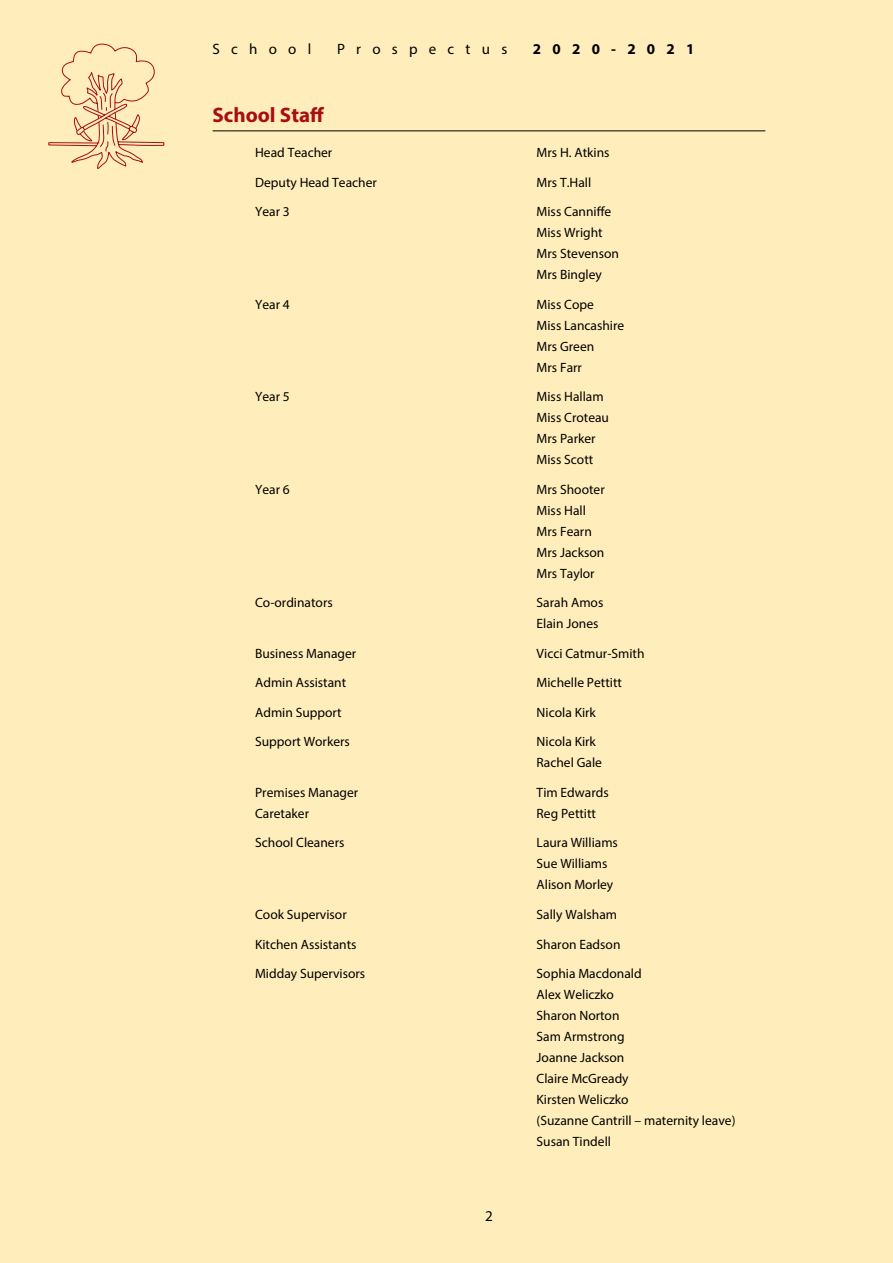
<style>
.page{position:relative;width:893px;height:1263px;background:#feb}
.page>*{position:absolute;margin:0;border:0;box-sizing:border-box;transform-origin:0 0}
.t1{font:700 21px "Myriad Pro";color:#a70e13}
.t2{font:15px "Myriad Pro";letter-spacing:.75em;color:#000}
.t3{font:700 15px "Myriad Pro";letter-spacing:.75em;color:#000}
.t4{font:13.5px/21px "Myriad Pro";color:#000}
</style>
<div class="page">
<svg style="left:48px;top:44px;width:116px;height:125px"></svg>
<hr style="left:213px;top:131px;width:552px;height:1px;background:#000">
<p class="t2" style="left:213px;top:39px;width:100px">School</p>
<p class="t2" style="left:337px;top:39px;width:172px">Prospectus</p>
<p class="t3" style="left:533px;top:39px;width:163px">2020-2021</p>
<h1 class="t1" style="left:213px;top:101px;width:113px">School Staff</h1>
<p class="t4" style="left:255px;top:142px;width:79px">Head Teacher</p>
<p class="t4" style="left:537px;top:142px;width:74px">Mrs H. Atkins</p>
<p class="t4" style="left:255px;top:172px;width:123px">Deputy Head Teacher</p>
<p class="t4" style="left:537px;top:172px;width:56px">Mrs T.Hall</p>
<p class="t4" style="left:255px;top:201px;width:36px">Year 3</p>
<p class="t4" style="left:537px;top:201px;width:84px">Miss Canniffe<br>Miss Wright<br>Mrs Stevenson<br>Mrs Bingley</p>
<p class="t4" style="left:255px;top:294px;width:36px">Year 4</p>
<p class="t4" style="left:537px;top:294px;width:89px">Miss Cope<br>Miss Lancashire<br>Mrs Green<br>Mrs Farr</p>
<p class="t4" style="left:255px;top:386px;width:36px">Year 5</p>
<p class="t4" style="left:537px;top:386px;width:74px">Miss Hallam<br>Miss Croteau<br>Mrs Parker<br>Miss Scott</p>
<p class="t4" style="left:255px;top:479px;width:36px">Year 6</p>
<p class="t4" style="left:537px;top:479px;width:70px">Mrs Shooter<br>Miss Hall<br>Mrs Fearn<br>Mrs Jackson<br>Mrs Taylor</p>
<p class="t4" style="left:255px;top:592px;width:79px">Co-ordinators</p>
<p class="t4" style="left:537px;top:592px;width:68px">Sarah Amos<br>Elain Jones</p>
<p class="t4" style="left:255px;top:643px;width:103px">Business Manager</p>
<p class="t4" style="left:537px;top:643px;width:109px">Vicci Catmur-Smith</p>
<p class="t4" style="left:255px;top:672px;width:93px">Admin Assistant</p>
<p class="t4" style="left:537px;top:672px;width:87px">Michelle Pettitt</p>
<p class="t4" style="left:255px;top:702px;width:88px">Admin Support</p>
<p class="t4" style="left:537px;top:702px;width:61px">Nicola Kirk</p>
<p class="t4" style="left:255px;top:731px;width:96px">Support Workers</p>
<p class="t4" style="left:537px;top:731px;width:67px">Nicola Kirk<br>Rachel Gale</p>
<p class="t4" style="left:255px;top:782px;width:105px">Premises Manager</p>
<p class="t4" style="left:537px;top:782px;width:74px">Tim Edwards</p>
<p class="t4" style="left:255px;top:803px;width:55px">Caretaker</p>
<p class="t4" style="left:537px;top:803px;width:61px">Reg Pettitt</p>
<p class="t4" style="left:255px;top:832px;width:91px">School Cleaners</p>
<p class="t4" style="left:537px;top:832px;width:83px">Laura Williams<br>Sue Williams<br>Alison Morley</p>
<p class="t4" style="left:255px;top:904px;width:93px">Cook Supervisor</p>
<p class="t4" style="left:537px;top:904px;width:82px">Sally Walsham</p>
<p class="t4" style="left:255px;top:933px;width:103px">Kitchen Assistants</p>
<p class="t4" style="left:537px;top:933px;width:85px">Sharon Eadson</p>
<p class="t4" style="left:255px;top:963px;width:112px">Midday Supervisors</p>
<p class="t4" style="left:537px;top:963px;width:200px">Sophia Macdonald<br>Alex Weliczko<br>Sharon Norton<br>Sam Armstrong<br>Joanne Jackson<br>Claire McGready<br>Kirsten Weliczko<br>(Suzanne Cantrill – maternity leave)<br>Susan Tindell</p>
<p class="t2" style="left:485px;top:1206px;width:9px">2</p>
</div>
